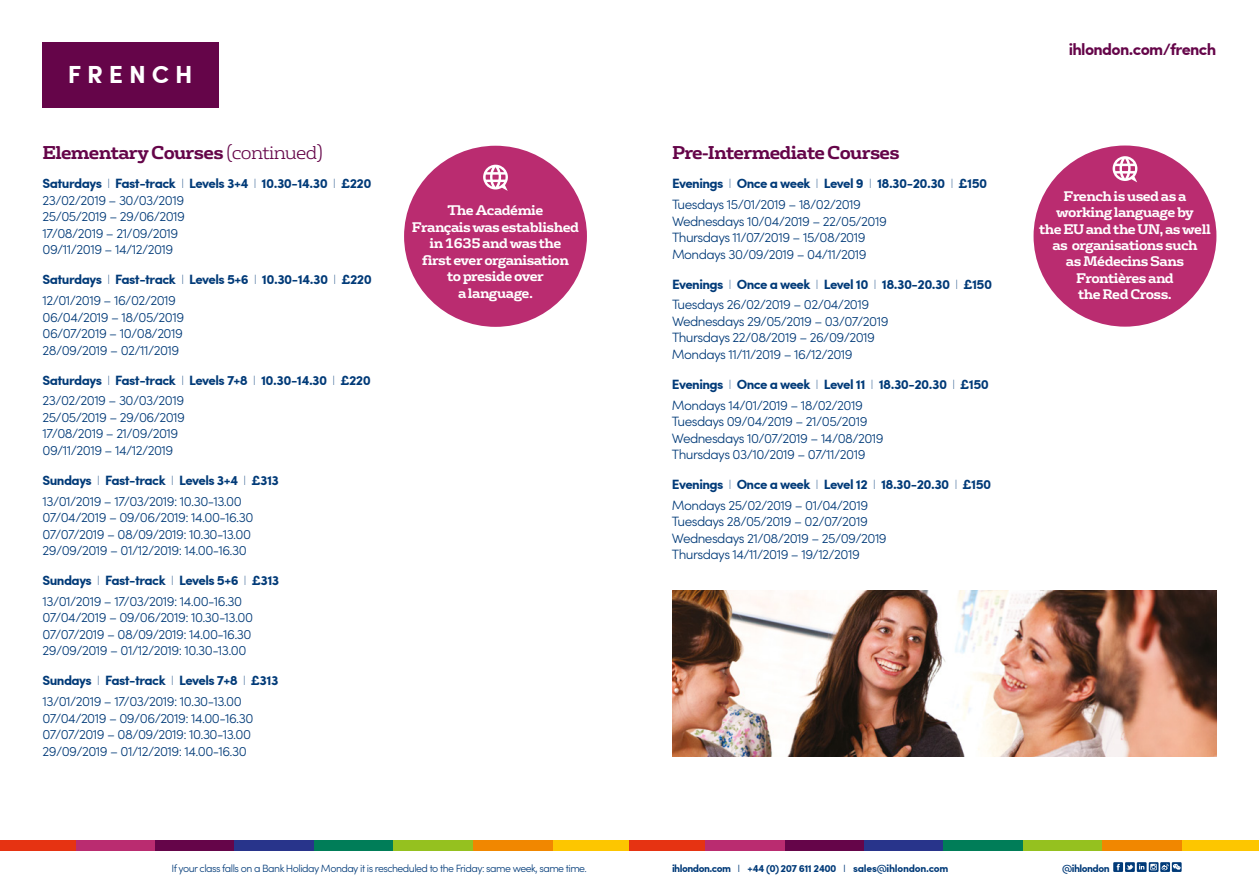
<style>
.page{position:relative;width:1259px;height:893px;background:#fff}
.page>*{position:absolute;margin:0;border:0;box-sizing:border-box;transform-origin:0 0}
.t1{font:700 24.75px "Sofia Pro";letter-spacing:.24em;color:#fff}
.t2{font:700 18px "FS Rufus";letter-spacing:-.04em;color:#650549}
.t3{font:700 16.5px "Sofia Pro";letter-spacing:-.04em;color:#650549}
.t4{font:300 13.5px/16.5px "Sofia Pro";letter-spacing:-.04em;color:#003a78}
.t5{font:700 13.5px/20.7px "Sofia Pro";letter-spacing:-.04em;color:#003a78}
.t6{font:700 13.5px/16.5px "FS Rufus";letter-spacing:-.04em;color:#fff;text-align:center}
.t7{font:300 10.5px "Sofia Pro";letter-spacing:-.05em;color:#003a78}
.t8{font:700 10.5px "Sofia Pro";letter-spacing:-.05em;color:#003a78}
.s1{font-weight:300}
.s2{font-weight:700}
.s3{font-weight:200}
</style>
<div class="page">
<div style="left:404px;top:146px;width:183px;height:181px;background:#ba2c70;border-radius:50%"></div>
<div style="left:76px;top:840px;width:80px;height:10px;background:#ba2c70"></div>
<div style="left:0;top:840px;width:76px;height:10px;background:#e63312"></div>
<div style="left:156px;top:840px;width:78px;height:10px;background:#650549"></div>
<div style="left:234px;top:840px;width:80px;height:10px;background:#28348b"></div>
<div style="left:314px;top:840px;width:79px;height:10px;background:#007d58"></div>
<div style="left:393px;top:840px;width:80px;height:10px;background:#95c11f"></div>
<div style="left:473px;top:840px;width:80px;height:10px;background:#f18700"></div>
<div style="left:553px;top:840px;width:76px;height:10px;background:#fdc600"></div>
<div style="left:705px;top:840px;width:80px;height:10px;background:#ba2c70"></div>
<div style="left:629px;top:840px;width:76px;height:10px;background:#e63312"></div>
<div style="left:785px;top:840px;width:78px;height:10px;background:#650549"></div>
<div style="left:863px;top:840px;width:80px;height:10px;background:#28348b"></div>
<div style="left:943px;top:840px;width:80px;height:10px;background:#007d58"></div>
<div style="left:1023px;top:840px;width:79px;height:10px;background:#95c11f"></div>
<div style="left:1102px;top:840px;width:80px;height:10px;background:#f18700"></div>
<div style="left:1182px;top:840px;width:77px;height:10px;background:#fdc600"></div>
<svg style="left:1113px;top:862px;width:67px;height:10px"></svg>
<div style="left:43px;top:43px;width:176px;height:65px;background:#650549"></div>
<img style="left:672px;top:590px;width:544px;height:167px">
<svg style="left:483px;top:165px;width:25px;height:26px"></svg>
<div style="left:1033px;top:146px;width:183px;height:181px;background:#ba2c70;border-radius:50%"></div>
<svg style="left:1112px;top:156px;width:25px;height:26px"></svg>
<h1 class="t1" style="left:68px;top:56px;width:126px">FRENCH</h1>
<h2 class="t2" style="left:43px;top:137px;width:282px">Elementary Courses <span class="s1">(continued)</span></h2>
<p class="t4" style="left:43px;top:175px;width:330px"><span class="s2">Saturdays</span> <span class="s3">I</span> <span class="s2">Fast-track</span> <span class="s3">I</span> <span class="s2">Levels 3+4</span> <span class="s3">I</span> <span class="s2">10.30-14.30</span> <span class="s3">I</span> <span class="s2">£220<br></span>23/02/2019 – 30/03/2019<br>25/05/2019 – 29/06/2019<br>17/08/2019 – 21/09/2019<br>09/11/2019 – 14/12/2019</p>
<p class="t5" style="left:43px;top:269px;width:331px">Saturdays <span class="s3">I</span> Fast-track <span class="s3">I</span> Levels 5+6 <span class="s3">I</span> 10.30-14.30 <span class="s3">I</span> £220<br><span class="s1">12/01/2019 – 16/02/2019</span></p>
<p class="t4" style="left:43px;top:308px;width:143px;text-align:justify">06/04/2019 – 18/05/2019<br>06/07/2019 – 10/08/2019<br>28/09/2019 – 02/11/2019</p>
<p class="t5" style="left:43px;top:369px;width:330px">Saturdays <span class="s3">I</span> Fast-track <span class="s3">I</span> Levels 7+8 <span class="s3">I</span> 10.30-14.30 <span class="s3">I</span> £220<br><span class="s1">23/02/2019 – 30/03/2019</span></p>
<p class="t4" style="left:43px;top:408px;width:144px">25/05/2019 – 29/06/2019<br>17/08/2019 – 21/09/2019<br>09/11/2019 – 14/12/2019</p>
<p class="t4" style="left:43px;top:469px;width:238px;line-height:20.7px"><span class="s2">Sundays</span> <span class="s3">I</span> <span class="s2">Fast-track</span> <span class="s3">I</span> <span class="s2">Levels 3+4</span> <span class="s3">I</span> <span class="s2">£313<br></span>13/01/2019 – 17/03/2019: 10.30-13.00</p>
<p class="t4" style="left:43px;top:508px;width:212px">07/04/2019 – 09/06/2019: 14.00-16.30<br>07/07/2019 – 08/09/2019: 10.30-13.00<br>29/09/2019 – 01/12/2019: 14.00-16.30</p>
<p class="t4" style="left:42px;top:569px;width:238px;line-height:20.7px"><span class="s2">Sundays</span> <span class="s3">I</span> <span class="s2">Fast-track</span> <span class="s3">I</span> <span class="s2">Levels 5+6</span> <span class="s3">I</span> <span class="s2">£313<br></span>13/01/2019 – 17/03/2019: 14.00-16.30</p>
<p class="t4" style="left:42px;top:609px;width:212px;text-align:justify">07/04/2019 – 09/06/2019: 10.30-13.00<br>07/07/2019 – 08/09/2019: 14.00-16.30<br>29/09/2019 – 01/12/2019: 10.30-13.00</p>
<p class="t4" style="left:42px;top:670px;width:237px;line-height:20.7px"><span class="s2">Sundays</span> <span class="s3">I</span> <span class="s2">Fast-track</span> <span class="s3">I</span> <span class="s2">Levels 7+8</span> <span class="s3">I</span> <span class="s2">£313<br></span>13/01/2019 – 17/03/2019: 10.30-13.00</p>
<p class="t4" style="left:42px;top:709px;width:212px">07/04/2019 – 09/06/2019: 14.00-16.30<br>07/07/2019 – 08/09/2019: 10.30-13.00<br>29/09/2019 – 01/12/2019: 14.00-16.30</p>
<p class="t6" style="left:412px;top:201px;width:169px">The Académie<br>Français was established in 1635 and was the<br>first ever organisation<br>to preside over<br>a language.</p>
<p class="t7" style="left:172px;top:860px;width:417px">If your class falls on a Bank Holiday Monday it is rescheduled to the Friday: same week, same time.</p>
<h2 class="t2" style="left:672px;top:137px;width:229px">Pre-Intermediate Courses</h2>
<p class="t5" style="left:672px;top:172px;width:317px">Evenings <span class="s3">I</span> Once a week <span class="s3">I</span> Level 9 <span class="s3">I</span> 18.30-20.30 <span class="s3">I</span> £150<br><span class="s1">Tuesdays 15/01/2019 – 18/02/2019</span></p>
<p class="t4" style="left:672px;top:212px;width:216px">Wednesdays 10/04/2019 – 22/05/2019<br>Thursdays 11/07/2019 – 15/08/2019<br>Mondays 30/09/2019 – 04/11/2019</p>
<p class="t5" style="left:672px;top:273px;width:322px">Evenings <span class="s3">I</span> Once a week <span class="s3">I</span> Level 10 <span class="s3">I</span> 18.30-20.30 <span class="s3">I</span> £150<br><span class="s1">Tuesdays 26/02/2019 – 02/04/2019</span></p>
<p class="t4" style="left:672px;top:312px;width:218px">Wednesdays 29/05/2019 – 03/07/2019<br>Thursdays 22/08/2019 – 26/09/2019<br>Mondays 11/11/2019 – 16/12/2019</p>
<p class="t5" style="left:672px;top:373px;width:319px">Evenings <span class="s3">I</span> Once a week <span class="s3">I</span> Level 11 <span class="s3">I</span> 18.30-20.30 <span class="s3">I</span> £150<br><span class="s1">Mondays 14/01/2019 – 18/02/2019</span></p>
<p class="t4" style="left:672px;top:412px;width:213px">Tuesdays 09/04/2019 – 21/05/2019<br>Wednesdays 10/07/2019 – 14/08/2019<br>Thursdays 03/10/2019 – 07/11/2019</p>
<p class="t5" style="left:672px;top:473px;width:321px">Evenings <span class="s3">I</span> Once a week <span class="s3">I</span> Level 12 <span class="s3">I</span> 18.30-20.30 <span class="s3">I</span> £150<br><span class="s1">Mondays 25/02/2019 – 01/04/2019</span></p>
<p class="t4" style="left:672px;top:512px;width:216px">Tuesdays 28/05/2019 – 02/07/2019<br>Wednesdays 21/08/2019 – 25/09/2019<br>Thursdays 14/11/2019 – 19/12/2019</p>
<p class="t3" style="left:1068px;top:37px;width:149px">ihlondon.com/french</p>
<p class="t6" style="left:1039px;top:186px;width:173px">French is used as a working language by<br>the EU and the UN, as well as organisations such<br>as Médecins Sans<br>Frontières and<br>the Red Cross.</p>
<p class="t8" style="left:672px;top:860px;width:278px">ihlondon.com <span class="s1">I</span> +44 (0) 207 611 2400 <span class="s1">I</span> sales@ihlondon.com</p>
<p class="t8" style="left:1062px;top:860px;width:49px">@ihlondon</p>
</div>
